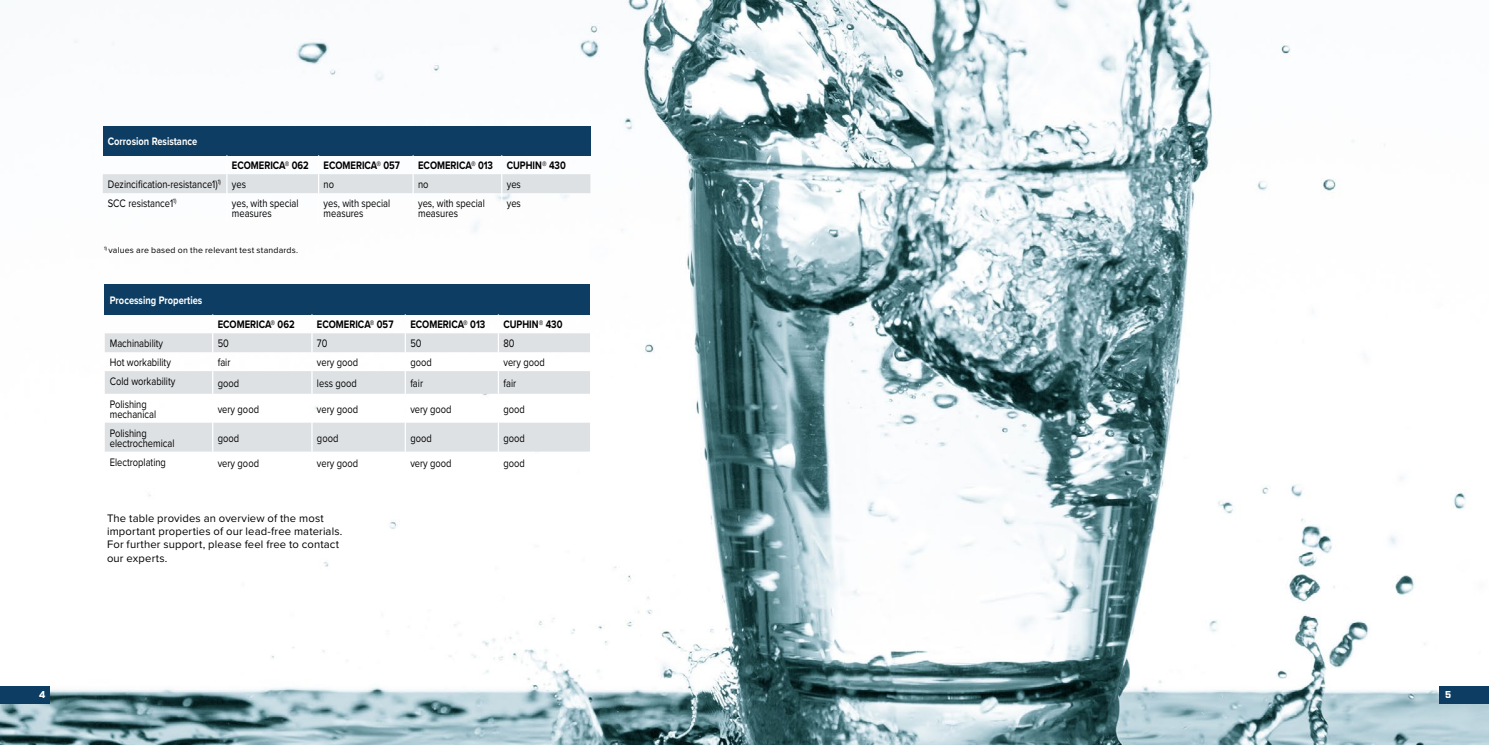
<style>
.page{position:relative;width:1489px;height:745px;background:#fff}
.page>*{position:absolute;margin:0;border:0;box-sizing:border-box;transform-origin:0 0}
.t1{font:11.25px/10px "Proxima Nova";color:#000;scale:.83 1}
.t2{font:11.25px/13.1px "Proxima Nova";color:#000}
.t3{font:700 11.25px "Proxima Nova";color:#000;scale:.83 1}
.t4{font:700 11.25px "Proxima Nova";color:#fff;scale:.83 1}
.t5{font:700 10px "Purista";color:#fff}
.t6{font:8.75px "Proxima Nova";letter-spacing:.02em;color:#000}
</style>
<div class="page">
<img style="left:0;top:0;width:1488px;height:744px">
<div style="left:103px;top:126px;width:487px;height:29px;background:#0d3d62"></div>
<svg style="left:103px;top:155px;width:487px;height:67px"></svg>
<div style="left:105px;top:284px;width:485px;height:30px;background:#0d3d62"></div>
<svg style="left:105px;top:333px;width:485px;height:118px;fill:#dee1e3"></svg>
<svg style="left:404px;top:314px;width:2px;height:57px"></svg>
<hr style="left:404px;top:371px;width:2px;height:22px;background:#fff">
<hr style="left:404px;top:393px;width:2px;height:29px;background:#fff">
<hr style="left:404px;top:422px;width:2px;height:29px;background:#fff">
<svg style="left:212px;top:314px;width:1px;height:160px"></svg>
<svg style="left:311px;top:314px;width:1px;height:160px"></svg>
<hr style="left:404px;top:451px;width:2px;height:23px;background:#fff">
<svg style="left:498px;top:314px;width:1px;height:160px"></svg>
<div style="left:0;top:685px;width:50px;height:18px;background:#0d3d62"></div>
<div style="left:1439px;top:685px;width:49px;height:18px;background:#0d3d62"></div>
<p class="t4" style="left:108px;top:133px;width:109px">Corrosion Resistance</p>
<p class="t3" style="left:232px;top:157px;width:94px">ECOMERICA® 062</p>
<p class="t3" style="left:323px;top:157px;width:94px">ECOMERICA® 057</p>
<p class="t3" style="left:418px;top:157px;width:179px">ECOMERICA® 013 CUPHIN® 430</p>
<p class="t1" style="left:108px;top:179px;width:168px">Dezincification-resistance1)<sup>1)</sup> yes</p>
<p class="t1" style="left:323px;top:179px;width:14px">no</p>
<p class="t1" style="left:418px;top:179px;width:14px">no</p>
<p class="t1" style="left:506px;top:179px;width:19px">yes</p>
<p class="t1" style="left:108px;top:198px;width:84px">SCC resistance1<sup>1)</sup></p>
<p class="t1" style="left:232px;top:198px;width:82px">yes, with special measures</p>
<p class="t1" style="left:323px;top:198px;width:82px">yes, with special measures</p>
<p class="t1" style="left:418px;top:198px;width:82px">yes, with special measures</p>
<p class="t1" style="left:506px;top:198px;width:19px">yes</p>
<p class="t6" style="left:104px;top:243px;width:196px"><sup>1)</sup> values are based on the relevant test standards.</p>
<p class="t4" style="left:110px;top:291px;width:113px">Processing Properties</p>
<p class="t3" style="left:218px;top:316px;width:94px">ECOMERICA® 062</p>
<p class="t3" style="left:317px;top:316px;width:94px">ECOMERICA® 057</p>
<p class="t3" style="left:410px;top:316px;width:92px">ECOMERICA® 013</p>
<p class="t3" style="left:503px;top:316px;width:73px">CUPHIN® 430</p>
<p class="t1" style="left:110px;top:338px;width:66px">Machinability</p>
<p class="t1" style="left:218px;top:338px;width:15px">50</p>
<p class="t1" style="left:317px;top:338px;width:14px">70</p>
<p class="t1" style="left:410px;top:338px;width:15px">50</p>
<p class="t1" style="left:503px;top:338px;width:15px">80</p>
<p class="t1" style="left:110px;top:356px;width:75px">Hot workability</p>
<p class="t1" style="left:218px;top:356px;width:17px">fair</p>
<p class="t1" style="left:317px;top:356px;width:51px">very good</p>
<p class="t1" style="left:410px;top:356px;width:27px">good</p>
<p class="t1" style="left:503px;top:356px;width:51px">very good</p>
<p class="t1" style="left:110px;top:375px;width:80px">Cold workability</p>
<p class="t1" style="left:218px;top:377px;width:27px">good</p>
<p class="t1" style="left:317px;top:377px;width:50px">less good</p>
<p class="t1" style="left:410px;top:377px;width:17px">fair</p>
<p class="t1" style="left:503px;top:377px;width:17px">fair</p>
<p class="t1" style="left:110px;top:398px;width:57px">Polishing mechanical</p>
<p class="t1" style="left:218px;top:403px;width:51px">very good</p>
<p class="t1" style="left:317px;top:403px;width:51px">very good</p>
<p class="t1" style="left:410px;top:403px;width:51px">very good</p>
<p class="t1" style="left:503px;top:403px;width:27px">good</p>
<p class="t1" style="left:110px;top:427px;width:79px">Polishing electrochemical</p>
<p class="t1" style="left:218px;top:432px;width:27px">good</p>
<p class="t1" style="left:317px;top:432px;width:27px">good</p>
<p class="t1" style="left:410px;top:432px;width:27px">good</p>
<p class="t1" style="left:503px;top:432px;width:27px">good</p>
<p class="t1" style="left:110px;top:456px;width:69px">Electroplating</p>
<p class="t1" style="left:218px;top:458px;width:51px">very good</p>
<p class="t1" style="left:317px;top:458px;width:51px">very good</p>
<p class="t1" style="left:410px;top:458px;width:51px">very good</p>
<p class="t1" style="left:503px;top:458px;width:27px">good</p>
<p class="t2" style="left:107px;top:511px;width:237px">The table provides an overview of the most important properties of our lead-free materials.<br>For further support, please feel free to contact our experts.</p>
<p class="t5" style="left:39px;top:688px;width:8px">4</p>
<p class="t5" style="left:1444px;top:688px;width:8px">5</p>
</div>
